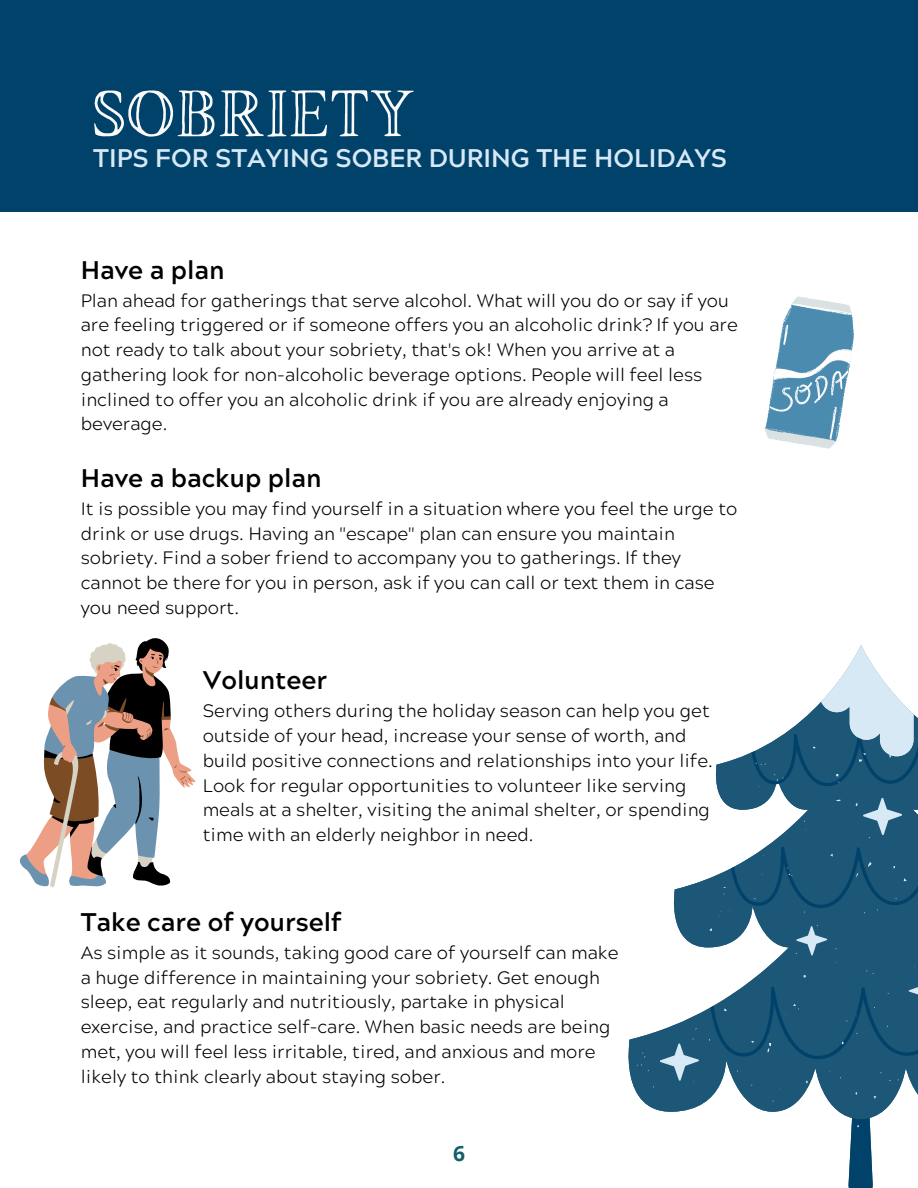
<style>
.page{position:relative;width:918px;height:1188px;background:#fff}
.page>*{position:absolute;margin:0;border:0;box-sizing:border-box;transform-origin:0 0}
.t1{font:66px "Brixton TC Outline";color:#fafafa}
.t2{font:700 25.5px "Acherus Grotesque";color:#000}
.t3{font:700 25.5px "Acherus Grotesque";color:#d8e9f6}
.t4{font:700 21px "Open Sans";color:#145f69}
.t5{font:300 18px/24.8px "Acherus Grotesque";color:#000}
</style>
<div class="page">
<div style="left:0;top:0;width:918px;height:212px;background:#01426a"></div>
<svg style="left:765px;top:838px;width:153px;height:9px"></svg>
<svg style="left:628px;top:874px;width:290px;height:238px;fill:#1d5777"></svg>
<svg style="left:643px;top:1052px;width:2px;height:6px"></svg>
<svg style="left:796px;top:925px;width:31px;height:31px"></svg>
<svg style="left:715px;top:645px;width:203px;height:193px"></svg>
<svg style="left:719px;top:847px;width:199px;height:69px;background:#265e7d"></svg>
<svg style="left:660px;top:1039px;width:39px;height:44px;background:#4d7c97"></svg>
<svg style="left:709px;top:962px;width:209px;height:226px"></svg>
<svg style="left:765px;top:296px;width:89px;height:153px"></svg>
<svg style="left:19px;top:638px;width:177px;height:249px"></svg>
<h1 class="t1" style="left:92px;top:90px;width:325px">SOBRIETY</h1>
<h2 class="t3" style="left:93px;top:148px;width:636px">TIPS FOR STAYING SOBER DURING THE HOLIDAYS</h2>
<h2 class="t2" style="left:81px;top:259px;width:145px">Have a plan</h2>
<p class="t5" style="left:81px;top:290px;width:659px">Plan ahead for gatherings that serve alcohol. What will you do or say if you are feeling triggered or if someone offers you an alcoholic drink? If you are not ready to talk about your sobriety, that's ok! When you arrive at a gathering look for non-alcoholic beverage options. People will feel less inclined to offer you an alcoholic drink if you are already enjoying a beverage.</p>
<h2 class="t2" style="left:81px;top:468px;width:242px">Have a backup plan</h2>
<p class="t5" style="left:81px;top:499px;width:658px">It is possible you may find yourself in a situation where you feel the urge to drink or use drugs. Having an "escape" plan can ensure you maintain sobriety. Find a sober friend to accompany you to gatherings. If they cannot be there for you in person, ask if you can call or text them in case you need support.</p>
<h2 class="t2" style="left:203px;top:670px;width:126px">Volunteer</h2>
<p class="t5" style="left:203px;top:701px;width:512px">Serving others during the holiday season can help you get outside of your head, increase your sense of worth, and build positive connections and relationships into your life.<br>Look for regular opportunities to volunteer like serving meals at a shelter, visiting the animal shelter, or spending time with an elderly neighbor in need.</p>
<h2 class="t2" style="left:81px;top:912px;width:263px">Take care of yourself</h2>
<p class="t5" style="left:81px;top:943px;width:539px">As simple as it sounds, taking good care of yourself can make a huge difference in maintaining your sobriety. Get enough sleep, eat regularly and nutritiously, partake in physical exercise, and practice self-care. When basic needs are being met, you will feel less irritable, tired, and anxious and more likely to think clearly about staying sober.</p>
<p class="t4" style="left:453px;top:1139px;width:13px">6</p>
</div>
